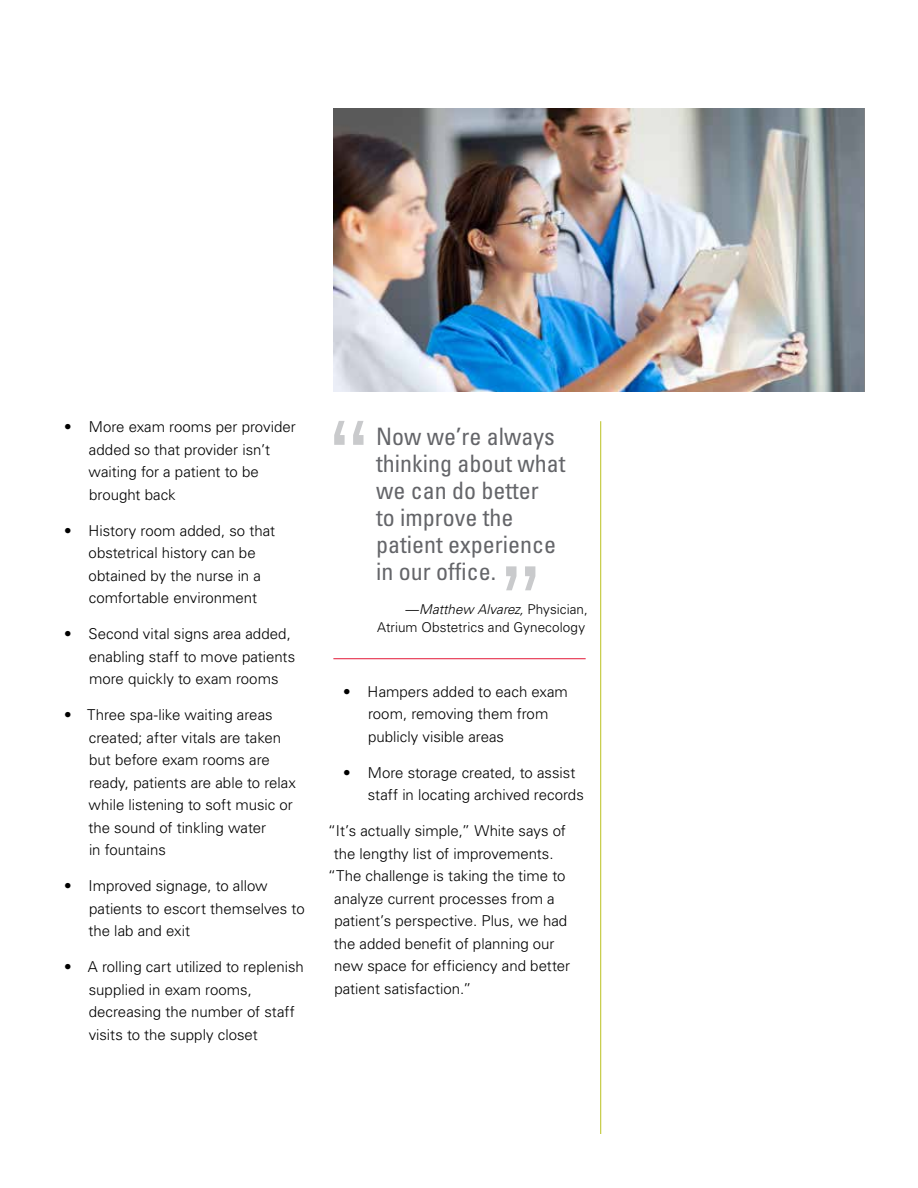
<style>
.page{position:relative;width:918px;height:1188px;background:#fff}
.page>*{position:absolute;margin:0;border:0;box-sizing:border-box;transform-origin:0 0}
.t1{font:99px "Glypha LT Std";color:#c9cacc}
.t2{font:condensed 24px/27px "Univers LT Std";color:#646569}
.t3{font:300 15px/22.5px "Univers LT Std";color:#000}
.t4{font:300 13.5px/18px "Univers LT Std";letter-spacing:.005em;color:#000;text-align:right}
.s1{font-style:italic}
</style>
<div class="page">
<hr style="left:333px;top:658px;width:253px;height:1px;background:#e31837">
<hr style="left:600px;top:421px;width:1px;height:713px;background:#bbc120">
<img style="left:333px;top:108px;width:531px;height:284px">
<p class="t3" style="left:89px;top:416px;width:209px;text-indent:-24px">• More exam rooms per provider added so that provider isn’t waiting for a patient to be brought back</p>
<p class="t3" style="left:89px;top:519px;width:188px;text-indent:-24px">• History room added, so that obstetrical history can be obtained by the nurse in a comfortable environment</p>
<p class="t3" style="left:89px;top:623px;width:208px;text-indent:-25px">• Second vital signs area added, enabling staff to move patients more quickly to exam rooms</p>
<p class="t3" style="left:89px;top:704px;width:209px;text-indent:-24px">• Three spa-like waiting areas created; after vitals are taken but before exam rooms are ready, patients are able to relax while listening to soft music or the sound of tinkling water<br>in fountains</p>
<p class="t3" style="left:89px;top:875px;width:218px;text-indent:-24px">• Improved signage, to allow patients to escort themselves to the lab and exit</p>
<p class="t3" style="left:89px;top:956px;width:217px;text-indent:-25px">• A rolling cart utilized to replenish supplied in exam rooms, decreasing the number of staff visits to the supply closet</p>
<h1 class="t1" style="left:322px;top:397px;width:57px">“</h1>
<h2 class="t2" style="left:376px;top:423px;width:191px">Now we’re always thinking about what we can do better<br>to improve the patient experience in our office.</h2>
<p class="t4" style="left:377px;top:600px;width:212px"><span class="s1">—Matthew Alvarez,</span> Physician,<br>Atrium Obstetrics and Gynecology</p>
<h1 class="t1" style="left:493px;top:542px;width:57px">”</h1>
<p class="t3" style="left:368px;top:680px;width:201px;text-indent:-25px">• Hampers added to each exam room, removing them from publicly visible areas</p>
<p class="t3" style="left:368px;top:761px;width:218px;text-indent:-25px">• More storage created, to assist staff in locating archived records</p>
<p class="t3" style="left:328px;top:820px;width:240px">“It’s actually simple,” White says of</p>
<p class="t3" style="left:334px;top:842px;width:221px">the lengthy list of improvements.</p>
<p class="t3" style="left:328px;top:865px;width:239px">“The challenge is taking the time to</p>
<p class="t3" style="left:334px;top:887px;width:222px">analyze current processes from a</p>
<p class="t3" style="left:334px;top:910px;width:234px">patient’s perspective. Plus, we had</p>
<p class="t3" style="left:334px;top:932px;width:222px">the added benefit of planning our</p>
<p class="t3" style="left:334px;top:955px;width:237px">new space for efficiency and better</p>
<p class="t3" style="left:334px;top:977px;width:138px">patient satisfaction.”</p>
</div>
